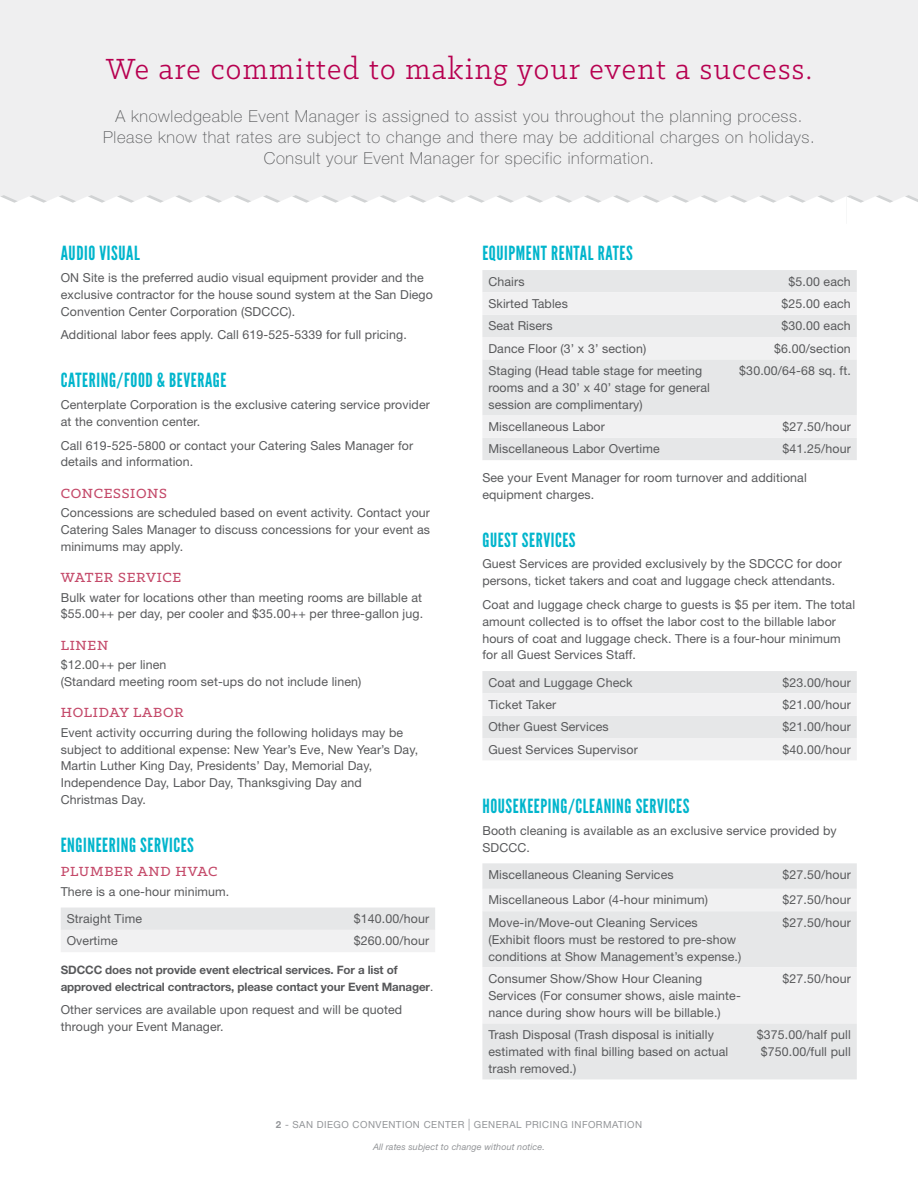
<style>
.page{position:relative;width:918px;height:1188px;background:#fff}
.page>*{position:absolute;margin:0;border:0;box-sizing:border-box;transform-origin:0 0}
.t1{font:33px "Klinic Slab";letter-spacing:.045em;color:#b70050;scale:.95 1}
.t2{font:19.5px "League Gothic";letter-spacing:.03em;color:#00b5cc}
.t3{font:100 16.5px/21px "Helvetica Neue LT Std";letter-spacing:.04em;color:#58595b;text-align:center}
.t4{font:500 15px "Klinic Slab";letter-spacing:.05em;color:#c44969}
.t5{font:12.3px/17px "Helvetica Neue LT Std";letter-spacing:.01em;color:#58595b}
.t6{font:700 11.7px/17px "Helvetica Neue LT Std";letter-spacing:-.01em;color:#58595b}
.t7{font:9.75px "Helvetica Neue LT Std";letter-spacing:.05em;color:#939598}
.t8{font:italic 9px "Helvetica Neue LT Std";letter-spacing:.01em;color:#939598}
.s1{font-weight:400}
.s2{font-weight:700}
.s3{font-size:11.7px}
</style>
<div class="page">
<div style="left:0;top:0;width:918px;height:210px;background:#efeff0"></div>
<svg style="left:0;top:195px;width:918px;height:15px"></svg>
<div style="left:61px;top:908px;width:374px;height:44px;background:#ededee"></div>
<div style="left:482px;top:270px;width:375px;height:190px;background:#e6e7e8"></div>
<svg style="left:482px;top:292px;width:375px;height:146px;fill:#e6e7e8"></svg>
<svg style="left:482px;top:671px;width:375px;height:89px"></svg>
<div style="left:482px;top:863px;width:375px;height:216px;background:#e6e7e8"></div>
<svg style="left:482px;top:889px;width:375px;height:134px;fill:#f1f1f2"></svg>
<h1 class="t1" style="left:106px;top:48px;width:745px">We are committed to making your event a success.</h1>
<p class="t3" style="left:103px;top:105px;width:713px">A knowledgeable Event Manager is assigned to assist you throughout the planning process.<br>Please know that rates are subject to change and there may be additional charges on holidays.<br>Consult your Event Manager for specific information.</p>
<h2 class="t2" style="left:61px;top:242px;width:81px">AUDIO VISUAL</h2>
<p class="t5" style="left:61px;top:269px;width:374px">ON Site is the preferred audio visual equipment provider and the exclusive contractor for the house sound system at the San Diego<br>Convention Center Corporation (SDCCC).</p>
<p class="t5" style="left:61px;top:326px;width:348px">Additional labor fees apply. Call 619-525-5339 for full pricing.</p>
<h2 class="t2" style="left:61px;top:369px;width:167px">CATERING/FOOD &amp; BEVERAGE</h2>
<p class="t5" style="left:61px;top:396px;width:371px">Centerplate Corporation is the exclusive catering service provider at the convention center.</p>
<p class="t5" style="left:61px;top:437px;width:354px">Call 619-525-5800 or contact your Catering Sales Manager for details and information.</p>
<p class="t4" style="left:61px;top:483px;width:108px">CONCESSIONS</p>
<p class="t5" style="left:61px;top:504px;width:371px;text-align:justify">Concessions are scheduled based on event activity. Contact your Catering Sales Manager to discuss concessions for your event as minimums may apply.</p>
<p class="t4" style="left:61px;top:568px;width:122px">WATER SERVICE</p>
<p class="t5" style="left:61px;top:589px;width:364px">Bulk water for locations other than meeting rooms are billable at $55.00++ per day, per cooler and $35.00++ per three-gallon jug.</p>
<p class="t4" style="left:61px;top:635px;width:49px">LINEN</p>
<p class="t5" style="left:61px;top:656px;width:302px">$12.00++ per linen<br>(Standard meeting room set-ups do not include linen)</p>
<p class="t4" style="left:61px;top:703px;width:125px">HOLIDAY LABOR</p>
<p class="t5" style="left:61px;top:724px;width:359px">Event activity occurring during the following holidays may be subject to additional expense: New Year’s Eve, New Year’s Day, Martin Luther King Day, Presidents’ Day, Memorial Day, Independence Day, Labor Day, Thanksgiving Day and Christmas Day.</p>
<h2 class="t2" style="left:61px;top:833px;width:135px">ENGINEERING SERVICES</h2>
<p class="t4" style="left:61px;top:862px;width:158px">PLUMBER AND HVAC</p>
<p class="t5" style="left:61px;top:883px;width:170px">There is a one-hour minimum.</p>
<p class="t5" style="left:67px;top:910px;width:77px">Straight Time</p>
<p class="t5" style="left:354px;top:910px;width:77px">$140.00/hour</p>
<p class="t5" style="left:67px;top:932px;width:53px">Overtime</p>
<p class="t5" style="left:354px;top:932px;width:77px">$260.00/hour</p>
<p class="t6" style="left:61px;top:961px;width:374px">SDCCC does not provide event electrical services. For a list of approved electrical contractors, please contact your Event Manager<span class="s1">.</span></p>
<p class="t5" style="left:61px;top:1001px;width:343px">Other services are available upon request and will be quoted through your Event Manager.</p>
<h2 class="t2" style="left:482px;top:242px;width:152px">EQUIPMENT RENTAL RATES</h2>
<p class="t5" style="left:488px;top:273px;width:38px">Chairs</p>
<p class="t5" style="left:788px;top:273px;width:64px">$5.00 each</p>
<p class="t5" style="left:488px;top:295px;width:81px">Skirted Tables</p>
<p class="t5" style="left:781px;top:295px;width:71px">$25.00 each</p>
<p class="t5" style="left:488px;top:317px;width:66px">Seat Risers</p>
<p class="t5" style="left:781px;top:317px;width:71px">$30.00 each</p>
<p class="t5" style="left:488px;top:340px;width:159px">Dance Floor (3’ x 3’ section)</p>
<p class="t5" style="left:774px;top:340px;width:78px">$6.00/section</p>
<p class="t5" style="left:488px;top:362px;width:223px">Staging (Head table stage for meeting rooms and a 30’ x 40’ stage for general session are complimentary)</p>
<p class="t5" style="left:739px;top:362px;width:113px">$30.00/64-68 sq. ft.</p>
<p class="t5" style="left:488px;top:418px;width:118px">Miscellaneous Labor</p>
<p class="t5" style="left:783px;top:418px;width:70px">$27.50/hour</p>
<p class="t5" style="left:488px;top:440px;width:173px">Miscellaneous Labor Overtime</p>
<p class="t5" style="left:783px;top:440px;width:70px">$41.25/hour</p>
<p class="t5" style="left:482px;top:469px;width:326px">See your Event Manager for room turnover and additional equipment charges.</p>
<h2 class="t2" style="left:482px;top:528px;width:95px">GUEST SERVICES</h2>
<p class="t5" style="left:482px;top:555px;width:361px">Guest Services are provided exclusively by the SDCCC for door persons, ticket takers and coat and luggage check attendants.</p>
<p class="t5" style="left:482px;top:596px;width:374px">Coat and luggage check charge to guests is $5 per item. The total amount collected is to offset the labor cost to the billable labor hours of coat and luggage check. There is a four-hour minimum for all Guest Services Staff.</p>
<p class="t5" style="left:488px;top:674px;width:146px">Coat and Luggage Check</p>
<p class="t5" style="left:783px;top:674px;width:70px">$23.00/hour</p>
<p class="t5" style="left:488px;top:696px;width:69px">Ticket Taker</p>
<p class="t5" style="left:783px;top:696px;width:70px">$21.00/hour</p>
<p class="t5" style="left:488px;top:718px;width:122px">Other Guest Services</p>
<p class="t5" style="left:783px;top:718px;width:70px">$21.00/hour</p>
<p class="t5" style="left:488px;top:741px;width:151px">Guest Services Supervisor</p>
<p class="t5" style="left:783px;top:741px;width:70px">$40.00/hour</p>
<h2 class="t2" style="left:482px;top:795px;width:209px">HOUSEKEEPING/CLEANING SERVICES</h2>
<p class="t5" style="left:482px;top:822px;width:356px">Booth cleaning is available as an exclusive service provided by<br>SDCCC.</p>
<p class="t5" style="left:488px;top:866px;width:187px">Miscellaneous Cleaning Services</p>
<p class="t5" style="left:783px;top:866px;width:70px">$27.50/hour</p>
<p class="t5" style="left:488px;top:891px;width:221px">Miscellaneous Labor (4-hour minimum)</p>
<p class="t5" style="left:783px;top:891px;width:70px">$27.50/hour</p>
<p class="t5" style="left:488px;top:914px;width:254px">Move-in/Move-out Cleaning Services (Exhibit floors must be restored to pre-show conditions at Show Management’s expense.)</p>
<p class="t5" style="left:783px;top:914px;width:70px">$27.50/hour</p>
<p class="t5" style="left:488px;top:970px;width:254px">Consumer Show/Show Hour Cleaning<br>Services (For consumer shows, aisle mainte&shy;nance during show hours will be billable.)</p>
<p class="t5" style="left:783px;top:970px;width:70px">$27.50/hour</p>
<p class="t5" style="left:488px;top:1026px;width:241px">Trash Disposal (Trash disposal is initially estimated with final billing based on actual trash removed.)</p>
<p class="t5" style="left:757px;top:1026px;width:95px;text-align:center">$375.00/half pull $750.00/full pull</p>
<p class="t7" style="left:276px;top:1119px;width:368px"><span class="s2">2</span> - SAN DIEGO CONVENTION CENTER <span class="s3">|</span> GENERAL PRICING INFORMATION</p>
<p class="t8" style="left:373px;top:1141px;width:173px">All rates subject to change without notice.</p>
</div>
